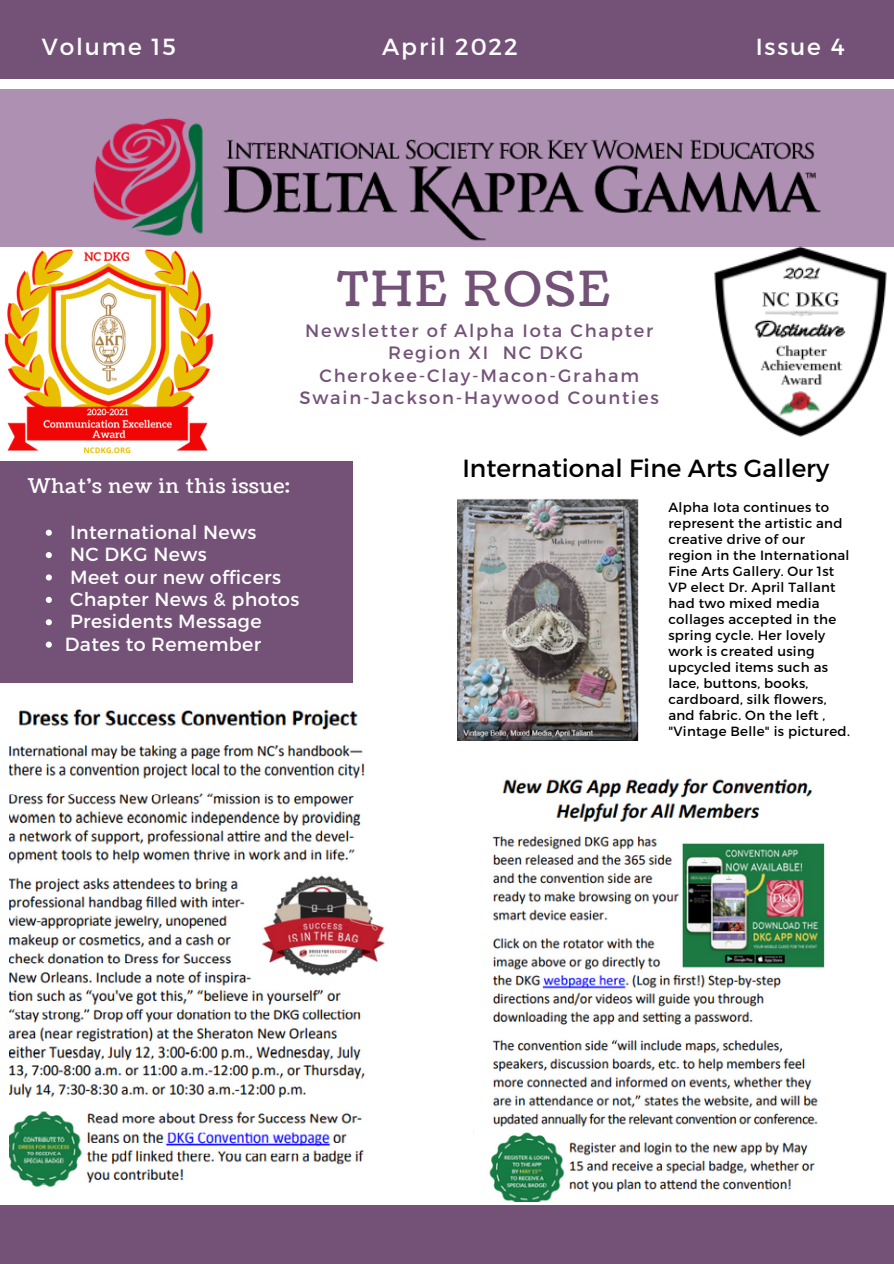
<style>
.page{position:relative;width:894px;height:1264px;background:#fff}
.page>*{position:absolute;margin:0;border:0;box-sizing:border-box;transform-origin:0 0}
.t1{font:48px "Coustard";letter-spacing:.06em;color:#745278}
.t2{font:24.75px "Montserrat";color:#000}
.t3{font:23.25px "Montserrat";letter-spacing:.08em;color:#fff}
.t4{font:20.25px "Coustard";letter-spacing:.04em;color:#fff}
.t5{font:19.05px "Montserrat";letter-spacing:.02em;color:#fff}
.t6{font:17.85px "Montserrat";letter-spacing:.1em;color:#745278}
.t7{font:13.35px/16px "Montserrat";letter-spacing:.02em;color:#000}
</style>
<div class="page">
<div style="left:0;top:461px;width:352px;height:221px;background:#745278"></div>
<div style="left:0;top:89px;width:893px;height:158px;background:#ae90b2"></div>
<div style="left:0;top:0;width:893px;height:79px;background:#745278"></div>
<div style="left:0;top:1205px;width:893px;height:58px;background:#745278"></div>
<img style="left:93px;top:118px;width:728px;height:123px">
<img style="left:4px;top:249px;width:210px;height:205px">
<img style="left:473px;top:778px;width:352px;height:423px">
<img style="left:457px;top:498px;width:181px;height:243px">
<img style="left:10px;top:709px;width:375px;height:479px">
<img style="left:675px;top:232px;width:212px;height:205px">
<svg style="left:46px;top:529px;width:6px;height:7px"></svg>
<svg style="left:46px;top:552px;width:6px;height:6px"></svg>
<svg style="left:46px;top:574px;width:6px;height:6px"></svg>
<svg style="left:46px;top:597px;width:6px;height:6px"></svg>
<svg style="left:46px;top:619px;width:6px;height:6px"></svg>
<svg style="left:46px;top:641px;width:6px;height:6px"></svg>
<p class="t3" style="left:42px;top:31px;width:135px">Volume 15</p>
<p class="t3" style="left:382px;top:31px;width:137px">April 2022</p>
<p class="t3" style="left:755px;top:31px;width:90px">Issue 4</p>
<p class="t1" style="left:337px;top:257px;width:273px">THE ROSE</p>
<p class="t6" style="left:305px;top:318px;width:349px">Newsletter of Alpha Iota Chapter</p>
<p class="t6" style="left:388px;top:341px;width:196px">Region XI NC DKG</p>
<p class="t6" style="left:319px;top:363px;width:321px">Cherokee-Clay-Macon-Graham</p>
<p class="t6" style="left:299px;top:386px;width:361px">Swain-Jackson-Haywood Counties</p>
<p class="t4" style="left:28px;top:472px;width:263px">What's new in this issue:</p>
<p class="t5" style="left:70px;top:519px;width:188px">International News</p>
<p class="t5" style="left:70px;top:542px;width:138px">NC DKG News</p>
<p class="t5" style="left:70px;top:564px;width:212px">Meet our new officers</p>
<p class="t5" style="left:70px;top:587px;width:231px">Chapter News &amp; photos</p>
<p class="t5" style="left:70px;top:609px;width:193px">Presidents Message</p>
<p class="t5" style="left:65px;top:631px;width:198px">Dates to Remember</p>
<p class="t2" style="left:462px;top:451px;width:368px">International Fine Arts Gallery</p>
<p class="t7" style="left:668px;top:498px;width:183px">Alpha Iota continues to represent the artistic and creative drive of our region in the International<br>Fine Arts Gallery. Our 1st<br>VP elect Dr. April Tallant had two mixed media collages accepted in the spring cycle. Her lovely work is created using upcycled items such as lace, buttons, books, cardboard, silk flowers, and fabric. On the left , "Vintage Belle" is pictured.</p>
</div>
